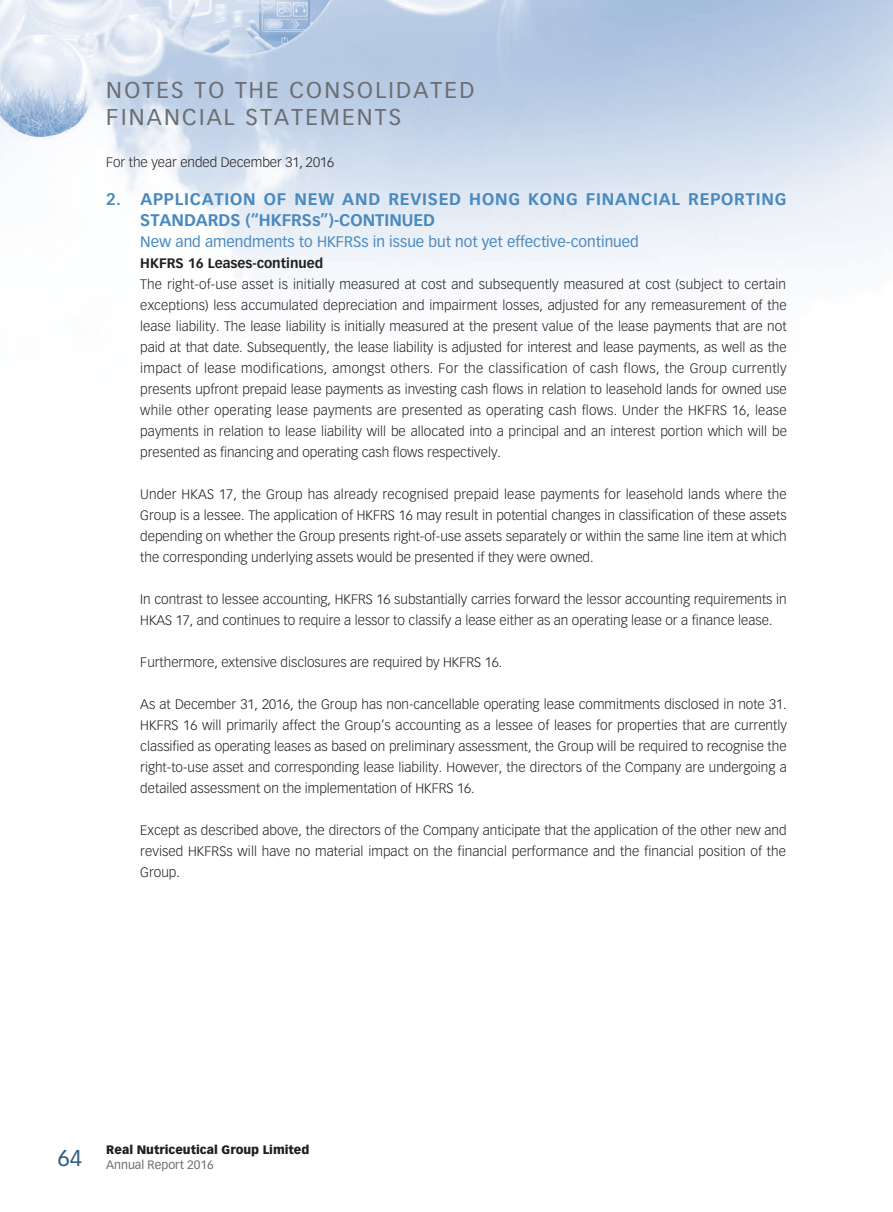
<style>
.page{position:relative;width:893px;height:1212px;background:#fff}
.page>*{position:absolute;margin:0;border:0;box-sizing:border-box;transform-origin:0 0}
.t1{font:22.5px "Vectora LT Std";letter-spacing:.1em;color:#6c6d70}
.t2{font:22.5px "Vectora LT Std";color:#2e5e84}
._01_H1{font:700 16.5px/21px "Vectora LT Std";letter-spacing:.05em;color:#4a89be}
._02_H2{font:15px "Vectora LT Std";color:#4a89be}
._00_txt{font:300 13.5px/21px "Vectora LT Std";color:#231f20;text-align:justify}
._03_H3{font:700 13.5px "Vectora LT Std";color:#231f20}
.t3{font:900 12px "Vectora LT Std";color:#231f20}
.t4{font:12px "Vectora LT Std";color:#6c6d70}
</style>
<div class="page">
<img style="left:0;top:0;width:893px;height:288px">
<p class="t1" style="left:106px;top:77px;width:370px">NOTES TO THE CONSOLIDATED</p>
<p class="t1" style="left:106px;top:104px;width:297px">FINANCIAL STATEMENTS</p>
<p class="_00_txt" style="left:106px;top:152px;width:229px">For the year ended December 31, 2016</p>
<p class="_01_H1" style="left:140px;top:189px;width:647px;text-indent:-34px">2. APPLICATION OF NEW AND REVISED HONG KONG FINANCIAL REPORTING<br>STANDARDS (“HKFRSs”)-CONTINUED</p>
<p class="_02_H2" style="left:140px;top:233px;width:500px">New and amendments to HKFRSs in issue but not yet effective-continued</p>
<p class="_03_H3" style="left:140px;top:255px;width:184px">HKFRS 16 Leases-continued</p>
<p class="_00_txt" style="left:140px;top:274px;width:648px">The right-of-use asset is initially measured at cost and subsequently measured at cost (subject to certain exceptions) less accumulated depreciation and impairment losses, adjusted for any remeasurement of the lease liability. The lease liability is initially measured at the present value of the lease payments that are not paid at that date. Subsequently, the lease liability is adjusted for interest and lease payments, as well as the impact of lease modifications, amongst others. For the classification of cash flows, the Group currently presents upfront prepaid lease payments as investing cash flows in relation to leasehold lands for owned use while other operating lease payments are presented as operating cash flows. Under the HKFRS 16, lease payments in relation to lease liability will be allocated into a principal and an interest portion which will be presented as financing and operating cash flows respectively.</p>
<p class="_00_txt" style="left:140px;top:484px;width:648px">Under HKAS 17, the Group has already recognised prepaid lease payments for leasehold lands where the Group is a lessee. The application of HKFRS 16 may result in potential changes in classification of these assets depending on whether the Group presents right-of-use assets separately or within the same line item at which the corresponding underlying assets would be presented if they were owned.</p>
<p class="_00_txt" style="left:140px;top:589px;width:648px">In contrast to lessee accounting, HKFRS 16 substantially carries forward the lessor accounting requirements in<br>HKAS 17, and continues to require a lessor to classify a lease either as an operating lease or a finance lease.</p>
<p class="_00_txt" style="left:140px;top:652px;width:363px">Furthermore, extensive disclosures are required by HKFRS 16.</p>
<p class="_00_txt" style="left:140px;top:694px;width:648px">As at December 31, 2016, the Group has non-cancellable operating lease commitments disclosed in note 31.<br>HKFRS 16 will primarily affect the Group’s accounting as a lessee of leases for properties that are currently classified as operating leases as based on preliminary assessment, the Group will be required to recognise the right-to-use asset and corresponding lease liability. However, the directors of the Company are undergoing a detailed assessment on the implementation of HKFRS 16.</p>
<p class="_00_txt" style="left:140px;top:820px;width:648px">Except as described above, the directors of the Company anticipate that the application of the other new and revised HKFRSs will have no material impact on the financial performance and the financial position of the Group.</p>
<h1 class="t2" style="left:57px;top:1145px;width:27px">64</h1>
<p class="t3" style="left:106px;top:1142px;width:205px">Real Nutriceutical Group Limited</p>
<p class="t4" style="left:106px;top:1157px;width:109px">Annual Report 2016</p>
</div>
